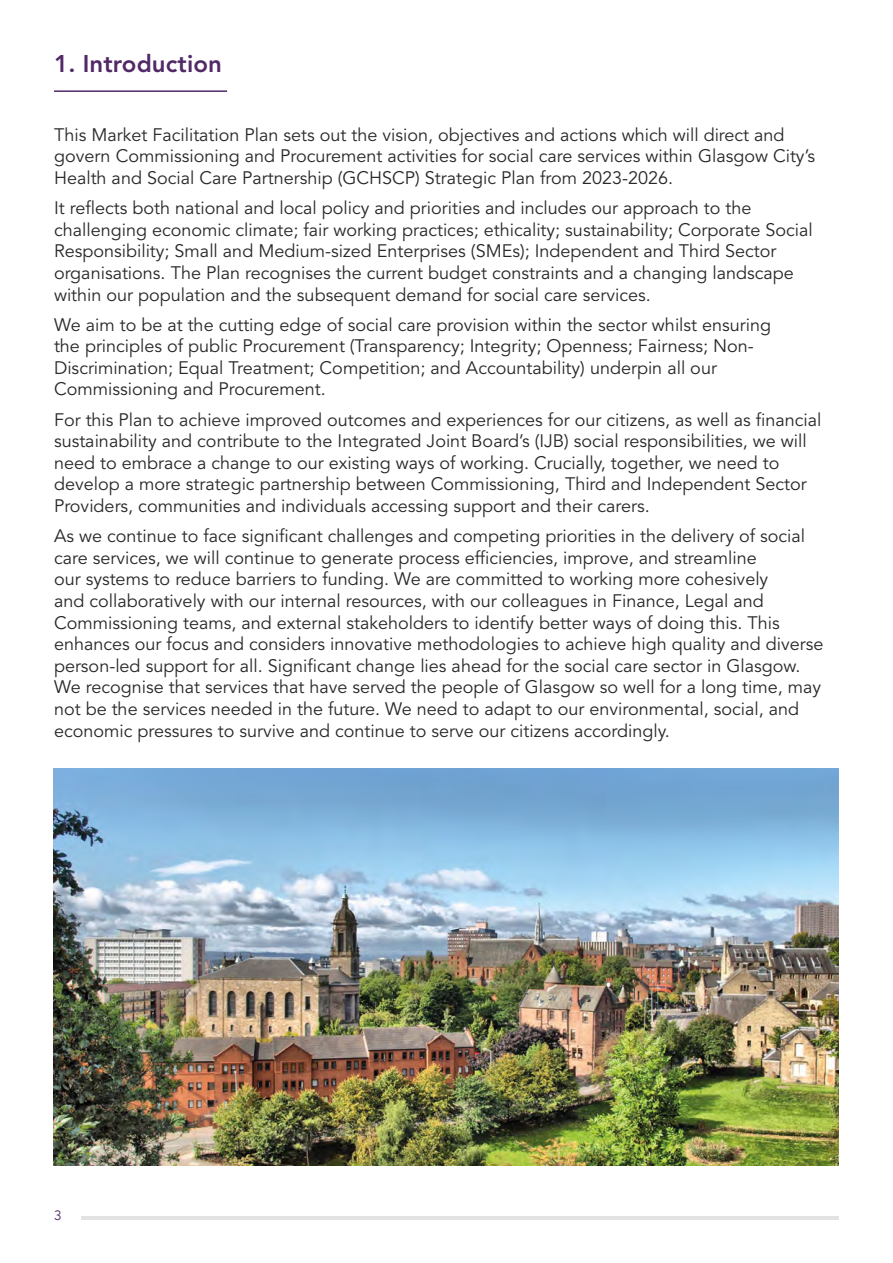
<style>
.page{position:relative;width:893px;height:1263px;background:#fff}
.page>*{position:absolute;margin:0;border:0;box-sizing:border-box;transform-origin:0 0}
.Heading_1__1_1__Underline_16pt{font:800 24px "Avenir LT Std";letter-spacing:.005em;color:#512966}
.Body_Text{font:18px/21.6px "Avenir LT Std";color:#282827}
.t1{font:13.5px "Avenir LT Std";color:#512966}
</style>
<div class="page">
<hr style="left:54px;top:90px;width:173px;height:2px;background:#512966">
<img style="left:54px;top:768px;width:785px;height:397px">
<hr style="left:81px;top:1216px;width:758px;height:3px;background:#e3e3e3">
<h1 class="Heading_1__1_1__Underline_16pt" style="left:54px;top:50px;width:169px">1. Introduction</h1>
<p class="Body_Text" style="left:54px;top:124px;width:762px">This Market Facilitation Plan sets out the vision, objectives and actions which will direct and govern Commissioning and Procurement activities for social care services within Glasgow City’s<br>Health and Social Care Partnership (GCHSCP) Strategic Plan from 2023-2026.</p>
<p class="Body_Text" style="left:54px;top:198px;width:760px">It reflects both national and local policy and priorities and includes our approach to the challenging economic climate; fair working practices; ethicality; sustainability; Corporate Social Responsibility; Small and Medium-sized Enterprises (SMEs); Independent and Third Sector organisations. The Plan recognises the current budget constraints and a changing landscape within our population and the subsequent demand for social care services.</p>
<p class="Body_Text" style="left:54px;top:314px;width:719px">We aim to be at the cutting edge of social care provision within the sector whilst ensuring the principles of public Procurement (Transparency; Integrity; Openness; Fairness; Non-Discrimination; Equal Treatment; Competition; and Accountability) underpin all our Commissioning and Procurement.</p>
<p class="Body_Text" style="left:54px;top:409px;width:769px">For this Plan to achieve improved outcomes and experiences for our citizens, as well as financial sustainability and contribute to the Integrated Joint Board’s (IJB) social responsibilities, we will need to embrace a change to our existing ways of working. Crucially, together, we need to develop a more strategic partnership between Commissioning, Third and Independent Sector Providers, communities and individuals accessing support and their carers.</p>
<p class="Body_Text" style="left:54px;top:526px;width:771px">As we continue to face significant challenges and competing priorities in the delivery of social care services, we will continue to generate process efficiencies, improve, and streamline<br>our systems to reduce barriers to funding. We are committed to working more cohesively<br>and collaboratively with our internal resources, with our colleagues in Finance, Legal and Commissioning teams, and external stakeholders to identify better ways of doing this. This enhances our focus and considers innovative methodologies to achieve high quality and diverse person-led support for all. Significant change lies ahead for the social care sector in Glasgow.<br>We recognise that services that have served the people of Glasgow so well for a long time, may not be the services needed in the future. We need to adapt to our environmental, social, and economic pressures to survive and continue to serve our citizens accordingly.</p>
<p class="t1" style="left:54px;top:1207px;width:9px">3</p>
</div>
